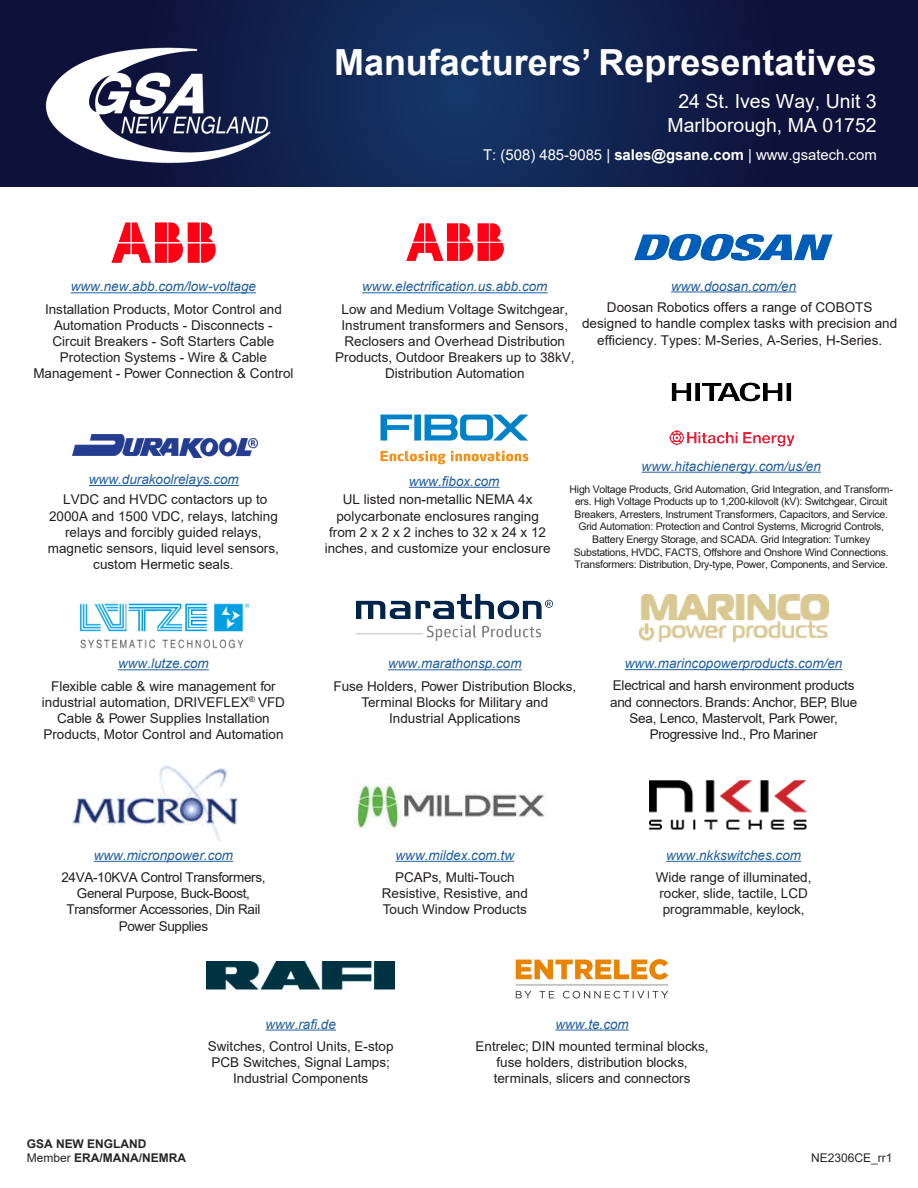
<style>
.page{position:relative;width:918px;height:1188px;background:#fff}
.page>*{position:absolute;margin:0;border:0;box-sizing:border-box;transform-origin:0 0}
.t1{font:700 36px "Arial";color:#fff}
.t2{font:19.5px/23.4px "Arial";color:#fff;text-align:center}
.t3{font:14.85px "Arial";color:#fff}
.t4{font:13.5px/16.2px "Arial";color:#231f20;text-align:center}
.t5{font:italic 13.5px "Arial";color:#215e9e}
.t6{font:13.5px/16.2px "Arial";letter-spacing:-.02em;color:#231f20;text-align:center}
.t7{font:13.5px/16.2px "Arial";letter-spacing:-.025em;color:#231f20;text-align:center}
.t8{font:700 12px/14.4px "Arial";color:#262626}
.t9{font:12px "Arial";color:#262626}
.t10{font:10.5px/12.6px "Arial";letter-spacing:-.025em;color:#231f20;text-align:center}
.s1{font-weight:700}
.s2{font-weight:400}
</style>
<div class="page">
<svg style="left:0;top:0;width:918px;height:187px;background:#101f4b"></svg>
<img style="left:34px;top:38px;width:251px;height:137px">
<img style="left:207px;top:962px;width:188px;height:27px">
<img style="left:72px;top:765px;width:166px;height:75px">
<img style="left:79px;top:603px;width:171px;height:46px">
<img style="left:111px;top:222px;width:105px;height:41px">
<img style="left:356px;top:784px;width:190px;height:45px">
<hr style="left:555px;top:1030px;width:74px;height:1px;background:#215e9e">
<img style="left:356px;top:594px;width:197px;height:47px">
<img style="left:639px;top:594px;width:189px;height:48px">
<hr style="left:625px;top:669px;width:217px;height:1px;background:#215e9e">
<hr style="left:388px;top:669px;width:134px;height:1px;background:#215e9e">
<hr style="left:94px;top:861px;width:139px;height:1px;background:#215e9e">
<hr style="left:118px;top:669px;width:91px;height:1px;background:#215e9e">
<hr style="left:265px;top:1030px;width:71px;height:1px;background:#215e9e">
<hr style="left:666px;top:861px;width:135px;height:1px;background:#215e9e">
<hr style="left:71px;top:292px;width:185px;height:1px;background:#215e9e">
<hr style="left:396px;top:861px;width:118px;height:1px;background:#215e9e">
<img style="left:406px;top:223px;width:98px;height:38px">
<hr style="left:362px;top:292px;width:186px;height:1px;background:#215e9e">
<img style="left:649px;top:780px;width:158px;height:50px">
<hr style="left:671px;top:291px;width:125px;height:1px;background:#215e9e">
<hr style="left:409px;top:487px;width:91px;height:1px;background:#215e9e">
<hr style="left:89px;top:485px;width:150px;height:1px;background:#215e9e">
<img style="left:380px;top:414px;width:149px;height:51px">
<img style="left:634px;top:233px;width:199px;height:28px">
<img style="left:72px;top:435px;width:185px;height:22px">
<hr style="left:642px;top:472px;width:179px;height:1px;background:#215e9e">
<img style="left:669px;top:382px;width:126px;height:65px">
<img style="left:515px;top:959px;width:154px;height:40px">
<h1 class="t1" style="left:334px;top:36px;width:544px">Manufacturers’ Representatives</h1>
<h2 class="t2" style="left:668px;top:89px;width:211px">24 St. Ives Way, Unit 3<br>Marlborough, MA 01752</h2>
<p class="t3" style="left:483px;top:144px;width:395px">T: (508) 485-9085 | <span class="s1">sales@gsane.com</span> | www.gsatech.com</p>
<p class="t5" style="left:71px;top:278px;width:187px">www.new.abb.com/low-voltage</p>
<p class="t4" style="left:33px;top:301px;width:262px">Installation Products, Motor Control and Automation Products - Disconnects - Circuit Breakers - Soft Starters Cable Protection Systems - Wire &amp; Cable Management - Power Connection &amp; Control</p>
<p class="t5" style="left:89px;top:471px;width:152px">www.durakoolrelays.com</p>
<p class="t4" style="left:48px;top:492px;width:233px">LVDC and HVDC contactors up to 2000A and 1500 VDC, relays, latching relays and forcibly guided relays, magnetic sensors, liquid level sensors, custom Hermetic seals.</p>
<p class="t5" style="left:362px;top:278px;width:187px">www.electrification.us.abb.com</p>
<p class="t4" style="left:335px;top:301px;width:241px">Low and Medium Voltage Switchgear, Instrument transformers and Sensors, Reclosers and Overhead Distribution Products, Outdoor Breakers up to 38kV, Distribution Automation</p>
<p class="t5" style="left:671px;top:277px;width:127px">www.doosan.com/en</p>
<p class="t4" style="left:582px;top:299px;width:317px">Doosan Robotics offers a range of COBOTS designed to handle complex tasks with precision and efficiency. Types: M-Series, A-Series, H-Series.</p>
<p class="t5" style="left:409px;top:472px;width:92px">www.fibox.com</p>
<p class="t4" style="left:325px;top:492px;width:227px">UL listed non-metallic NEMA 4x polycarbonate enclosures ranging from 2 x 2 x 2 inches to 32 x 24 x 12 inches, and customize your enclosure</p>
<p class="t5" style="left:642px;top:457px;width:181px">www.hitachienergy.com/us/en</p>
<p class="t10" style="left:570px;top:483px;width:325px">High Voltage Products, Grid Automation, Grid Integration, and Transform&shy;ers. High Voltage Products up to 1,200-kilovolt (kV): Switchgear, Circuit Breakers, Arresters, Instrument Transformers, Capacitors, and Service.<br>Grid Automation: Protection and Control Systems, Microgrid Controls, Battery Energy Storage, and SCADA. Grid Integration: Turnkey Substations, HVDC, FACTS, Offshore and Onshore Wind Connections.<br>Transformers: Distribution, Dry-type, Power, Components, and Service.</p>
<p class="t5" style="left:118px;top:655px;width:92px">www.lutze.com</p>
<p class="t4" style="left:42px;top:678px;width:245px">Flexible cable &amp; wire management for industrial automation, DRIVEFLEX<sup>®</sup> VFD Cable &amp; Power Supplies Installation Products, Motor Control and Automation</p>
<p class="t5" style="left:388px;top:655px;width:135px">www.marathonsp.com</p>
<p class="t4" style="left:333px;top:678px;width:244px">Fuse Holders, Power Distribution Blocks,<br>Terminal Blocks for Military and<br>Industrial Applications</p>
<p class="t5" style="left:625px;top:655px;width:219px">www.marincopowerproducts.com/en</p>
<p class="t6" style="left:610px;top:677px;width:249px">Electrical and harsh environment products and connectors. Brands: Anchor, BEP, Blue Sea, Lenco, Mastervolt, Park Power, Progressive Ind., Pro Mariner</p>
<p class="t5" style="left:94px;top:846px;width:141px">www.micronpower.com</p>
<p class="t7" style="left:61px;top:869px;width:206px">24VA-10KVA Control Transformers,<br>General Purpose, Buck-Boost,<br>Transformer Accessories, Din Rail<br>Power Supplies</p>
<p class="t5" style="left:396px;top:846px;width:120px">www.mildex.com.tw</p>
<p class="t4" style="left:382px;top:869px;width:148px">PCAPs, Multi-Touch<br>Resistive, Resistive, and<br>Touch Window Products</p>
<p class="t5" style="left:666px;top:846px;width:137px">www.nkkswitches.com</p>
<p class="t4" style="left:656px;top:869px;width:157px;text-align:left">Wide range of illuminated, rocker, slide, tactile, LCD programmable, keylock,</p>
<p class="t8" style="left:27px;top:1136px;width:161px">GSA NEW ENGLAND<br><span class="s2">Member</span> ERA/MANA/NEMRA</p>
<p class="t5" style="left:265px;top:1015px;width:72px">www.rafi.de</p>
<p class="t4" style="left:208px;top:1038px;width:187px">Switches, Control Units, E-stop<br>PCB Switches, Signal Lamps;<br>Industrial Components</p>
<p class="t5" style="left:555px;top:1015px;width:75px">www.te.com</p>
<p class="t4" style="left:476px;top:1038px;width:235px">Entrelec; DIN mounted terminal blocks, fuse holders, distribution blocks, terminals, slicers and connectors</p>
<p class="t9" style="left:811px;top:1150px;width:83px">NE2306CE_rr1</p>
</div>
